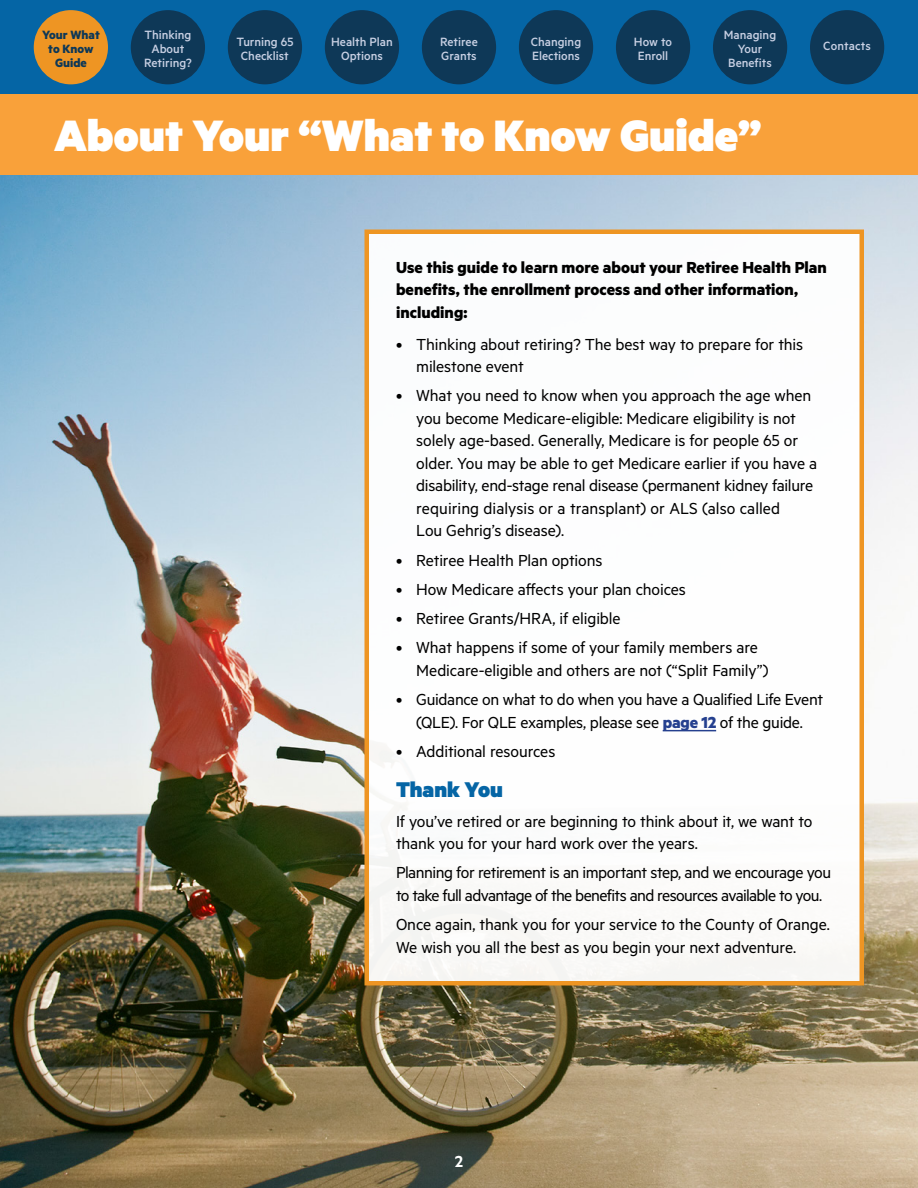
<style>
.page{position:relative;width:918px;height:1188px;background:#fff}
.page>*{position:absolute;margin:0;border:0;box-sizing:border-box;transform-origin:0 0}
.t1{font:900 49.5px "Metric";color:#fff}
.t2{font:900 24px "Metric";color:#0565a5}
.t3{font:18px/22.5px "Metric";letter-spacing:-.01em;color:#000}
.t4{font:18px/22.5px "Metric";letter-spacing:-.035em;color:#000}
.t5{font:700 18px/22.5px "Metric";color:#000}
.t6{font:600 18px "Metric";color:#fff}
.t7{font:500 13.5px/14.2px "Metric";color:#c8d0e3;text-align:center}
.t8{font:700 13.5px/14.2px "Metric";color:#0e3857;text-align:center}
.s1{font-weight:700;color:#25408f}
</style>
<div class="page">
<div style="left:0;top:0;width:918px;height:94px;background:#0565a5"></div>
<div style="left:34px;top:10px;width:74px;height:74px;background:#ee9523;border-radius:50%"></div>
<div style="left:131px;top:10px;width:74px;height:74px;background:#0e3857;border-radius:50%"></div>
<div style="left:228px;top:10px;width:74px;height:74px;background:#0e3857;border-radius:50%"></div>
<div style="left:325px;top:10px;width:74px;height:74px;background:#0e3857;border-radius:50%"></div>
<div style="left:422px;top:10px;width:74px;height:74px;background:#0e3857;border-radius:50%"></div>
<div style="left:519px;top:10px;width:74px;height:74px;background:#0e3857;border-radius:50%"></div>
<div style="left:616px;top:10px;width:74px;height:74px;background:#0e3857;border-radius:50%"></div>
<div style="left:713px;top:10px;width:74px;height:74px;background:#0e3857;border-radius:50%"></div>
<div style="left:810px;top:10px;width:74px;height:74px;background:#0e3857;border-radius:50%"></div>
<img style="left:0;top:176px;width:918px;height:1012px">
<div style="left:0;top:94px;width:918px;height:82px;background:#f9a13a"></div>
<div style="left:367px;top:232px;width:495px;height:751px;background:#fff"></div>
<hr style="left:663px;top:730px;width:53px;height:1px;background:#25408f">
<div style="left:364px;top:230px;width:500px;height:756px;border:4px solid #ee9523"></div>
<p class="t8" style="left:42px;top:27px;width:59px">Your What to Know<br>Guide</p>
<p class="t7" style="left:144px;top:27px;width:49px">Thinking<br>About<br>Retiring?</p>
<p class="t7" style="left:236px;top:34px;width:59px">Turning 65<br>Checklist</p>
<p class="t7" style="left:331px;top:34px;width:63px">Health Plan<br>Options</p>
<p class="t7" style="left:440px;top:34px;width:39px;text-align:left">Retiree<br>Grants</p>
<p class="t7" style="left:531px;top:34px;width:52px;text-align:left">Changing<br>Elections</p>
<p class="t7" style="left:634px;top:34px;width:40px;text-align:left">How to<br>Enroll</p>
<p class="t7" style="left:724px;top:27px;width:54px">Managing<br>Your<br>Benefits</p>
<p class="t7" style="left:823px;top:38px;width:49px">Contacts</p>
<h1 class="t1" style="left:54px;top:105px;width:709px">About Your “What to Know Guide”</h1>
<p class="t5" style="left:396px;top:255px;width:432px">Use this guide to learn more about your Retiree Health Plan benefits, the enrollment process and other information, including:</p>
<p class="t3" style="left:416px;top:332px;width:389px;text-indent:-20px">• Thinking about retiring? The best way to prepare for this milestone event</p>
<p class="t3" style="left:416px;top:384px;width:402px;text-indent:-20px">• What you need to know when you approach the age when you become Medicare-eligible: Medicare eligibility is not solely age-based. Generally, Medicare is for people 65 or older. You may be able to get Medicare earlier if you have a disability, end-stage renal disease (permanent kidney failure requiring dialysis or a transplant) or ALS (also called<br>Lou Gehrig’s disease).</p>
<p class="t3" style="left:396px;top:548px;width:208px">• Retiree Health Plan options</p>
<p class="t3" style="left:396px;top:577px;width:291px">• How Medicare affects your plan choices</p>
<p class="t3" style="left:396px;top:607px;width:226px">• Retiree Grants/HRA, if eligible</p>
<p class="t3" style="left:416px;top:636px;width:354px;text-indent:-20px">• What happens if some of your family members are<br>Medicare-eligible and others are not (“Split Family”)</p>
<p class="t3" style="left:396px;top:688px;width:429px;text-align:center">• Guidance on what to do when you have a Qualified Life Event (QLE). For QLE examples, please see <span class="s1">page 12</span> of the guide.</p>
<p class="t3" style="left:396px;top:739px;width:161px">• Additional resources</p>
<h2 class="t2" style="left:396px;top:775px;width:108px">Thank You</h2>
<p class="t3" style="left:396px;top:809px;width:418px">If you’ve retired or are beginning to think about it, we want to thank you for your hard work over the years.</p>
<p class="t4" style="left:396px;top:861px;width:437px">Planning for retirement is an important step, and we encourage you to take full advantage of the benefits and resources available to you.</p>
<p class="t3" style="left:396px;top:913px;width:435px">Once again, thank you for your service to the County of Orange.<br>We wish you all the best as you begin your next adventure.</p>
<p class="t6" style="left:455px;top:1151px;width:10px">2</p>
</div>
